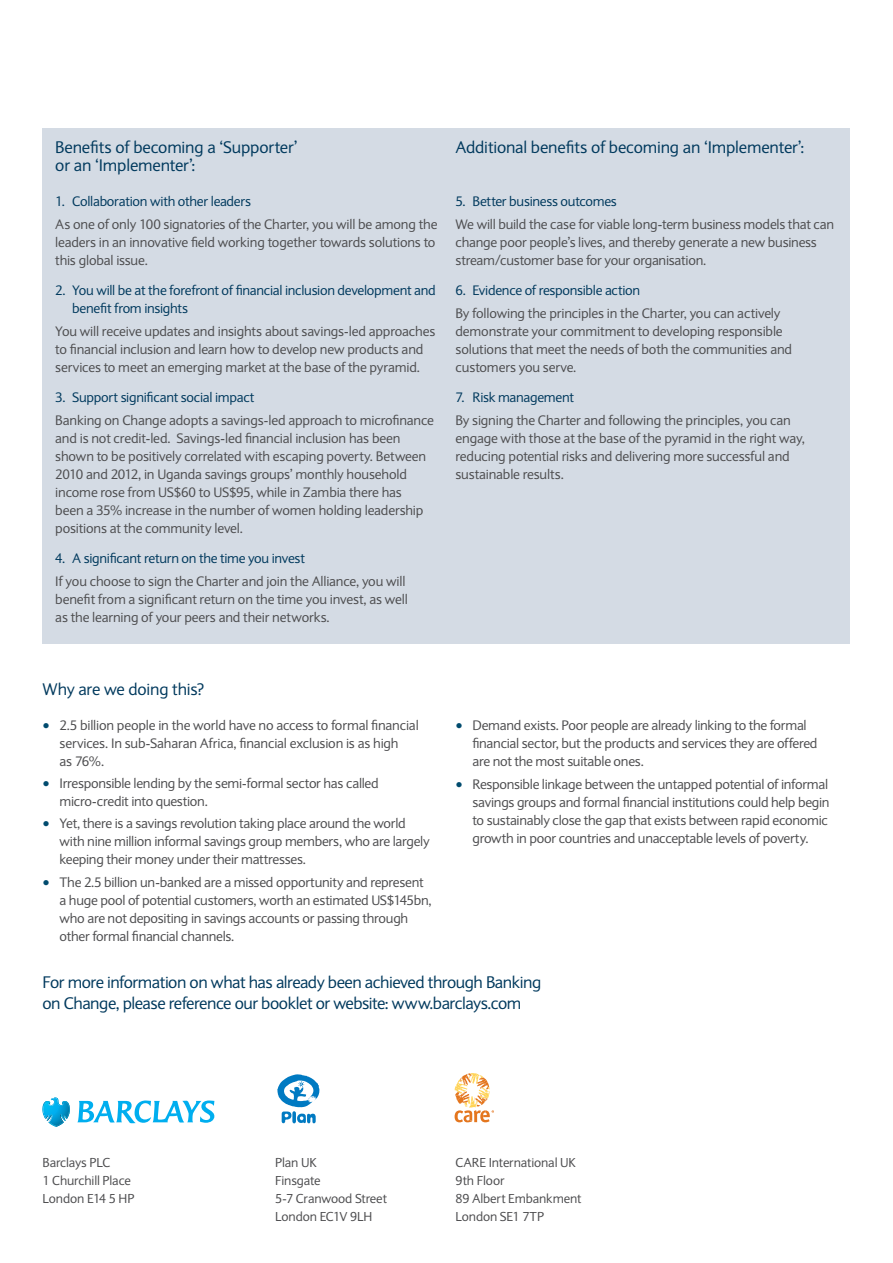
<style>
.page{position:relative;width:893px;height:1263px;background:#fff}
.page>*{position:absolute;margin:0;border:0;box-sizing:border-box;transform-origin:0 0}
.t1{font:16.5px/21px "Expert Sans";letter-spacing:-.02em;color:#00395d}
.t2{font:13.5px/18px "Expert Sans";letter-spacing:-.015em;color:#4d4d4f}
.t3{font:13.5px/18px "Expert Sans";letter-spacing:-.02em;color:#00395d}
.t4{font:12.75px/18px "Expert Sans";letter-spacing:-.01em;color:#4d4d4f}
.s1{font-size:21px;color:#004b6e}
</style>
<div class="page">
<svg style="left:277px;top:1074px;width:42px;height:49px"></svg>
<svg style="left:455px;top:1073px;width:39px;height:49px"></svg>
<svg style="left:77px;top:1100px;width:137px;height:23px"></svg>
<svg style="left:43px;top:1097px;width:27px;height:30px"></svg>
<div style="left:43px;top:128px;width:807px;height:515px;background:#d4dbe4"></div>
<p class="t1" style="left:55px;top:138px;width:244px;line-height:18px">Benefits of becoming a ‘Supporter’ or an ‘Implementer’:</p>
<p class="t3" style="left:55px;top:193px;width:197px">1. Collaboration with other leaders</p>
<p class="t2" style="left:55px;top:215px;width:384px">As one of only 100 signatories of the Charter, you will be among the leaders in an innovative field working together towards solutions to this global issue.</p>
<p class="t3" style="left:72px;top:282px;width:365px;text-indent:-17px">2. You will be at the forefront of financial inclusion development and benefit from insights</p>
<p class="t2" style="left:55px;top:322px;width:382px">You will receive updates and insights about savings-led approaches to financial inclusion and learn how to develop new products and services to meet an emerging market at the base of the pyramid.</p>
<p class="t3" style="left:55px;top:389px;width:201px">3. Support significant social impact</p>
<p class="t2" style="left:55px;top:411px;width:380px">Banking on Change adopts a savings-led approach to microfinance and is not credit-led. Savings-led financial inclusion has been shown to be positively correlated with escaping poverty. Between 2010 and 2012, in Uganda savings groups’ monthly household income rose from US$60 to US$95, while in Zambia there has<br>been a 35% increase in the number of women holding leadership positions at the community level.</p>
<p class="t3" style="left:55px;top:550px;width:251px">4. A significant return on the time you invest</p>
<p class="t2" style="left:55px;top:572px;width:354px">If you choose to sign the Charter and join the Alliance, you will benefit from a significant return on the time you invest, as well as the learning of your peers and their networks.</p>
<p class="t1" style="left:455px;top:137px;width:350px">Additional benefits of becoming an ‘Implementer’:</p>
<p class="t3" style="left:455px;top:193px;width:163px">5. Better business outcomes</p>
<p class="t2" style="left:455px;top:215px;width:380px">We will build the case for viable long-term business models that can change poor people’s lives, and thereby generate a new business stream/customer base for your organisation.</p>
<p class="t3" style="left:455px;top:282px;width:186px">6. Evidence of responsible action</p>
<p class="t2" style="left:455px;top:304px;width:338px">By following the principles in the Charter, you can actively demonstrate your commitment to developing responsible solutions that meet the needs of both the communities and customers you serve.</p>
<p class="t3" style="left:455px;top:389px;width:120px">7. Risk management</p>
<p class="t2" style="left:455px;top:411px;width:351px">By signing the Charter and following the principles, you can engage with those at the base of the pyramid in the right way, reducing potential risks and delivering more successful and sustainable results.</p>
<p class="t1" style="left:43px;top:678px;width:163px">Why are we doing this?</p>
<p class="t2" style="left:60px;top:716px;width:361px;text-indent:-17px"><span class="s1">•</span> 2.5 billion people in the world have no access to formal financial services. In sub-Saharan Africa, financial exclusion is as high<br>as 76%.</p>
<p class="t2" style="left:60px;top:774px;width:321px;text-indent:-17px"><span class="s1">•</span> Irresponsible lending by the semi-formal sector has called micro-credit into question.</p>
<p class="t2" style="left:60px;top:814px;width:372px;text-indent:-17px"><span class="s1">•</span> Yet, there is a savings revolution taking place around the world with nine million informal savings group members, who are largely keeping their money under their mattresses.</p>
<p class="t2" style="left:60px;top:873px;width:374px;text-indent:-17px"><span class="s1">•</span> The 2.5 billion un-banked are a missed opportunity and represent a huge pool of potential customers, worth an estimated US$145bn, who are not depositing in savings accounts or passing through other formal financial channels.</p>
<p class="t1" style="left:43px;top:972px;width:500px">For more information on what has already been achieved through Banking on Change, please reference our booklet or website: www.barclays.com</p>
<p class="t2" style="left:472px;top:716px;width:347px;text-indent:-17px"><span class="s1">•</span> Demand exists. Poor people are already linking to the formal financial sector, but the products and services they are offered are not the most suitable ones.</p>
<p class="t2" style="left:472px;top:775px;width:359px;text-align:justify;text-indent:-17px"><span class="s1">•</span> Responsible linkage between the untapped potential of informal savings groups and formal financial institutions could help begin to sustainably close the gap that exists between rapid economic growth in poor countries and unacceptable levels of poverty.</p>
<p class="t4" style="left:43px;top:1153px;width:94px">Barclays PLC<br>1 Churchill Place<br>London E14 5 HP</p>
<p class="t4" style="left:275px;top:1153px;width:113px">Plan UK<br>Finsgate<br>5-7 Cranwood Street<br>London EC1V 9LH</p>
<p class="t4" style="left:455px;top:1153px;width:128px">CARE International UK<br>9th Floor<br>89 Albert Embankment<br>London SE1 7TP</p>
</div>
